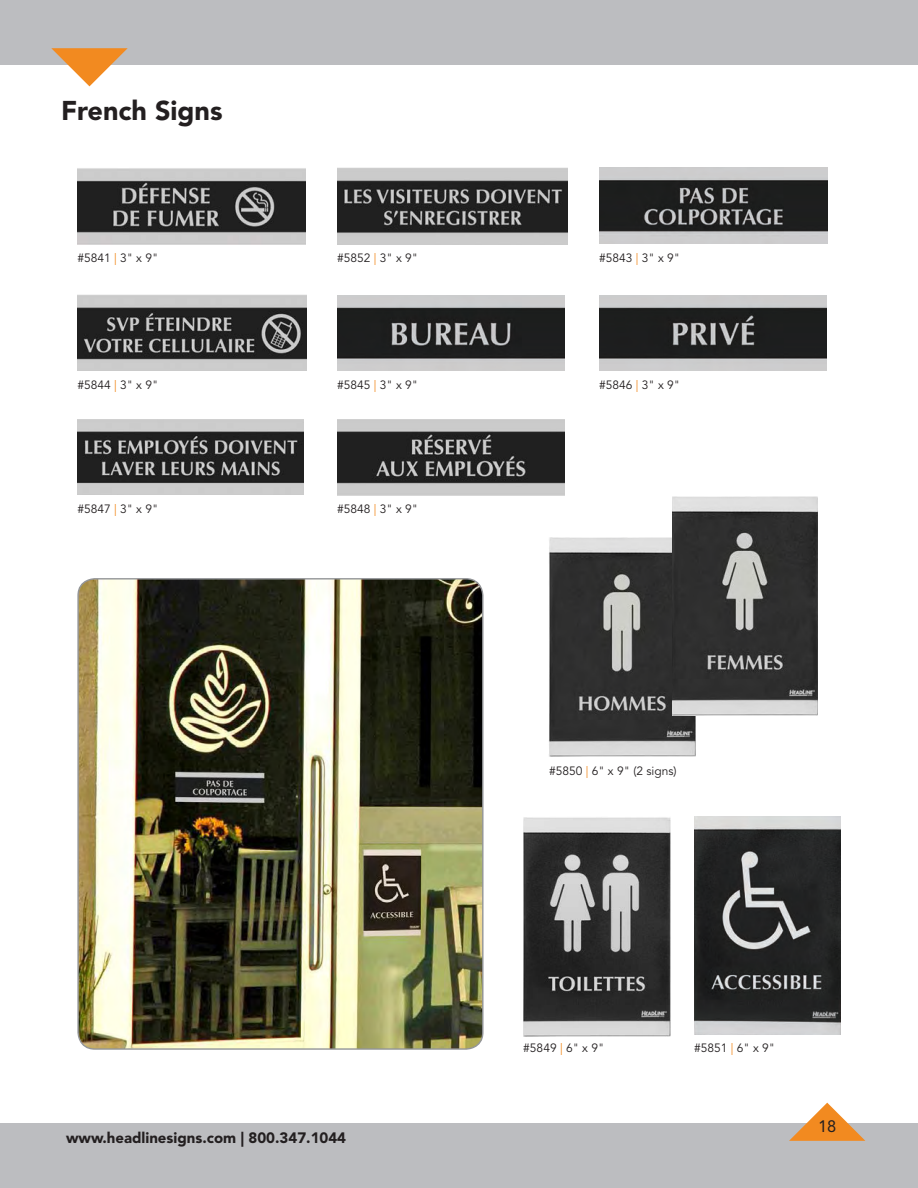
<style>
.page{position:relative;width:918px;height:1188px;background:#fff}
.page>*{position:absolute;margin:0;border:0;box-sizing:border-box;transform-origin:0 0}
.t1{font:900 27px "Avenir LT Std";color:#231f20}
.t2{font:16.5px "Avenir LT Std";color:#231f20}
.t3{font:900 15px "Avenir LT Std";color:#231f20}
.t4{font:12px "Avenir LT Std";color:#231f20}
.s1{color:#f28a20}
</style>
<div class="page">
<div style="left:0;top:0;width:918px;height:64px;background:#bcbdc0"></div>
<div style="left:0;top:1124px;width:918px;height:64px;background:#bcbdc0"></div>
<svg style="left:789px;top:1103px;width:76px;height:38px"></svg>
<svg style="left:51px;top:48px;width:77px;height:38px"></svg>
<img style="left:77px;top:168px;width:229px;height:76px">
<img style="left:337px;top:168px;width:230px;height:77px">
<img style="left:599px;top:168px;width:228px;height:76px">
<img style="left:77px;top:295px;width:229px;height:76px">
<img style="left:337px;top:295px;width:227px;height:76px">
<img style="left:599px;top:295px;width:227px;height:76px">
<img style="left:77px;top:419px;width:226px;height:76px">
<img style="left:337px;top:419px;width:227px;height:76px">
<img style="left:523px;top:817px;width:147px;height:219px">
<img style="left:549px;top:537px;width:147px;height:219px">
<img style="left:672px;top:496px;width:146px;height:219px">
<img style="left:79px;top:579px;width:403px;height:469px">
<img style="left:694px;top:817px;width:147px;height:218px">
<p class="t1" style="left:61px;top:95px;width:163px">French Signs</p>
<p class="t4" style="left:77px;top:251px;width:82px">#5841 <span class="s1">|</span> 3" x 9"</p>
<p class="t4" style="left:337px;top:251px;width:82px">#5852 <span class="s1">|</span> 3" x 9"</p>
<p class="t4" style="left:77px;top:378px;width:82px">#5844 <span class="s1">|</span> 3" x 9"</p>
<p class="t4" style="left:337px;top:378px;width:82px">#5845 <span class="s1">|</span> 3" x 9"</p>
<p class="t4" style="left:77px;top:502px;width:82px">#5847 <span class="s1">|</span> 3" x 9"</p>
<p class="t4" style="left:337px;top:502px;width:82px">#5848 <span class="s1">|</span> 3" x 9"</p>
<p class="t3" style="left:66px;top:1129px;width:282px">www.headlinesigns.com | 800.347.1044</p>
<p class="t4" style="left:599px;top:251px;width:82px">#5843 <span class="s1">|</span> 3" x 9"</p>
<p class="t4" style="left:599px;top:378px;width:82px">#5846 <span class="s1">|</span> 3" x 9"</p>
<p class="t4" style="left:549px;top:764px;width:129px">#5850 <span class="s1">|</span> 6" x 9" (2 signs)</p>
<p class="t4" style="left:523px;top:1041px;width:82px">#5849 <span class="s1">|</span> 6" x 9"</p>
<p class="t4" style="left:694px;top:1041px;width:82px">#5851 <span class="s1">|</span> 6" x 9"</p>
<p class="t2" style="left:818px;top:1117px;width:20px">18</p>
</div>
